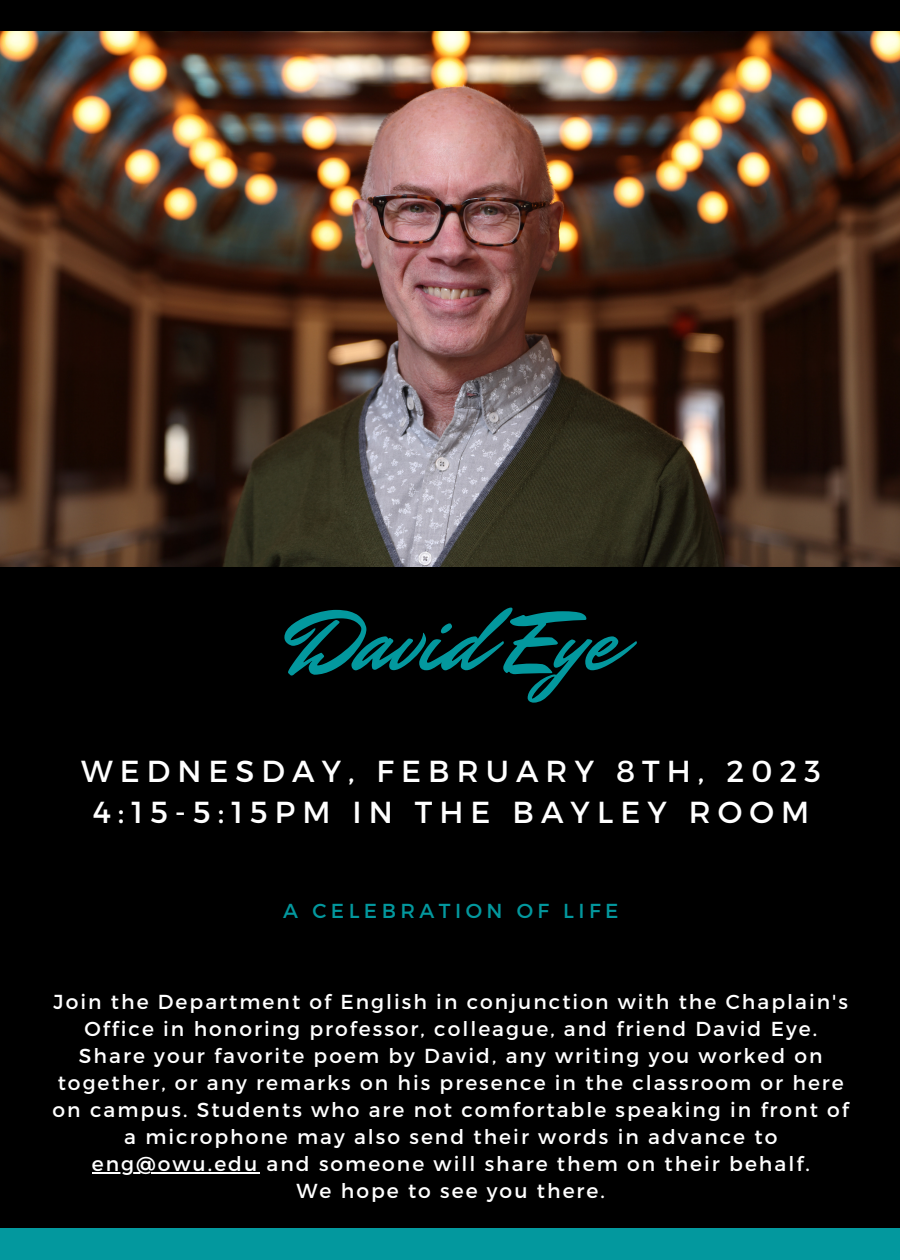
<style>
.page{position:relative;width:900px;height:1260px;background:#000}
.page>*{position:absolute;margin:0;border:0;box-sizing:border-box;transform-origin:0 0}
.t1{font:91.25px "Mr Dafoe";color:#03989e}
.t2{font:30.5px/41.5px "Montserrat";letter-spacing:.235em;color:#fff;text-align:center}
.t3{font:20.25px/27px "Montserrat";letter-spacing:.1em;color:#fff;text-align:center}
.t4{font:20.25px "Montserrat";letter-spacing:.22em;color:#03989e}
</style>
<div class="page">
<img style="left:0;top:32px;width:900px;height:534px">
<div style="left:0;top:1228px;width:900px;height:32px;background:#03989e"></div>
<hr style="left:92px;top:1172px;width:167px;height:2px;background:#fff">
<h1 class="t1" style="left:285px;top:579px;width:333px">David Eye</h1>
<h2 class="t2" style="left:81px;top:748px;width:741px">WEDNESDAY, FEBRUARY 8TH, 2023<br>4:15-5:15PM IN THE BAYLEY ROOM</h2>
<p class="t4" style="left:283px;top:898px;width:337px">A CELEBRATION OF LIFE</p>
<p class="t3" style="left:53px;top:987px;width:798px">Join the Department of English in conjunction with the Chaplain's Office in honoring professor, colleague, and friend David Eye.<br>Share your favorite poem by David, any writing you worked on together, or any remarks on his presence in the classroom or here on campus. Students who are not comfortable speaking in front of a microphone may also send their words in advance to eng@owu.edu and someone will share them on their behalf.<br>We hope to see you there.</p>
</div>
